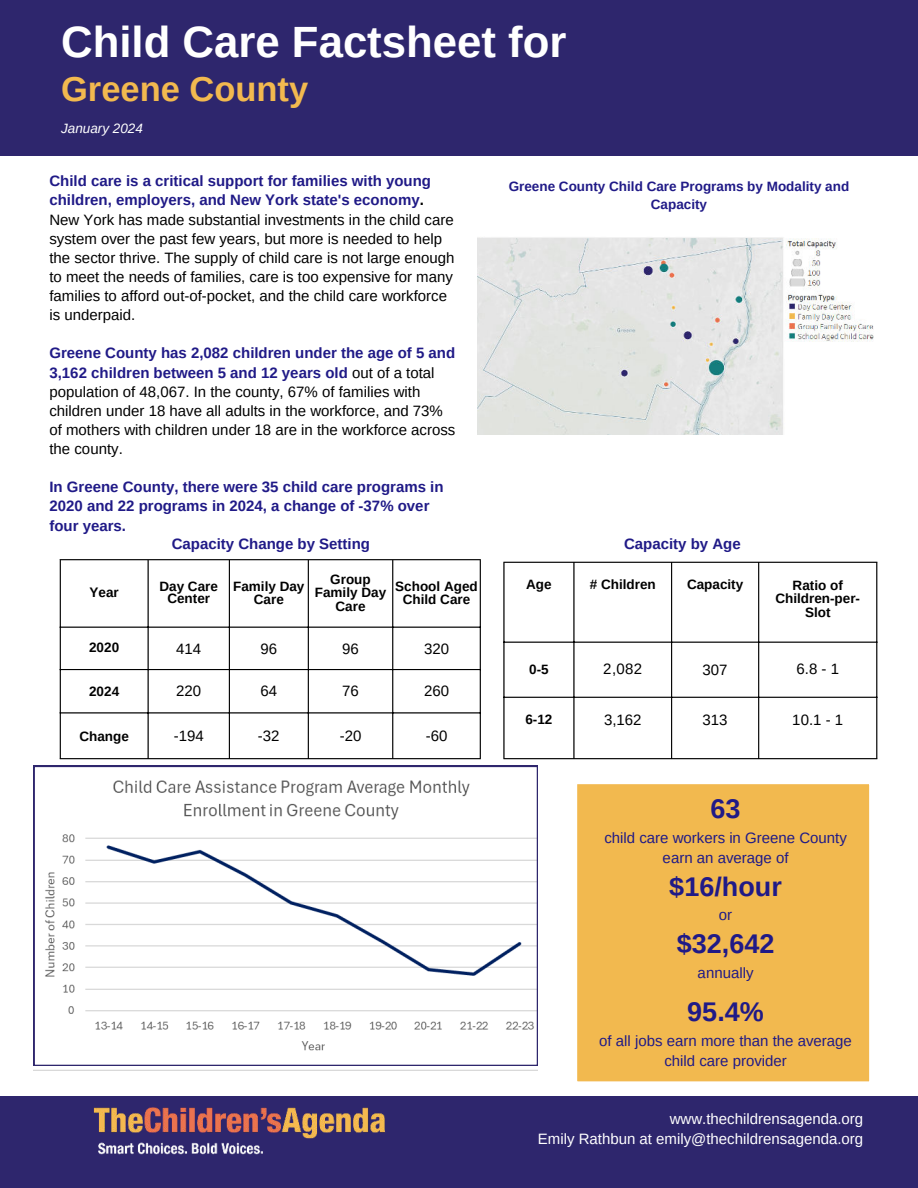
<style>
.page{position:relative;width:918px;height:1188px;background:#fff}
.page>*{position:absolute;margin:0;border:0;box-sizing:border-box;transform-origin:0 0}
.t1{font:700 43.8px "Arimo";color:#fff}
.t2{font:700 34.5px "Arimo";color:#f2b94f}
.t3{font:700 27px "Arimo";color:#201a87}
.t4{font:15px/19.2px "Arimo";color:#000}
.t5{font:700 15px/19.2px "Arimo";color:#201a87}
.t6{font:15px/20.2px "Arimo";color:#201a87;text-align:center}
.t7{font:15px/20.2px "Arimo";color:#fff;text-align:right}
.t8{font:700 13.5px/13.5px "Arimo";color:#000;text-align:center}
.t9{font:700 13.5px/18px "Arimo";color:#201a87;text-align:center}
.t10{font:italic 13.5px "Arimo";color:#fff}
.s1{font-weight:700;color:#201a87}
.s2{font-weight:700}
</style>
<div class="page">
<div style="left:0;top:1096px;width:918px;height:92px;background:#2e266d"></div>
<img style="left:93px;top:1107px;width:292px;height:48px">
<div style="left:0;top:0;width:918px;height:156px;background:#2e266d"></div>
<svg style="left:492px;top:561px;width:386px;height:205px"></svg>
<hr style="left:503px;top:563px;width:2px;height:195px;background:#000">
<hr style="left:573px;top:563px;width:2px;height:195px;background:#000">
<hr style="left:671px;top:563px;width:1px;height:195px;background:#000">
<hr style="left:758px;top:563px;width:1px;height:195px;background:#000">
<hr style="left:876px;top:563px;width:1px;height:195px;background:#000">
<hr style="left:503px;top:562px;width:374px;height:1px;background:#000">
<hr style="left:503px;top:642px;width:374px;height:1px;background:#000">
<hr style="left:503px;top:697px;width:374px;height:1px;background:#000">
<hr style="left:503px;top:758px;width:374px;height:1px;background:#000">
<svg style="left:51px;top:559px;width:440px;height:207px"></svg>
<hr style="left:60px;top:560px;width:1px;height:198px;background:#000">
<hr style="left:148px;top:560px;width:1px;height:198px;background:#000">
<hr style="left:229px;top:560px;width:1px;height:198px;background:#000">
<hr style="left:308px;top:560px;width:1px;height:198px;background:#000">
<hr style="left:392px;top:560px;width:1px;height:198px;background:#000">
<hr style="left:480px;top:560px;width:1px;height:198px;background:#000">
<hr style="left:60px;top:559px;width:421px;height:1px;background:#000">
<hr style="left:60px;top:627px;width:421px;height:1px;background:#000">
<hr style="left:60px;top:669px;width:421px;height:1px;background:#000">
<hr style="left:60px;top:712px;width:421px;height:2px;background:#000">
<hr style="left:60px;top:758px;width:421px;height:1px;background:#000">
<svg style="left:34px;top:766px;width:504px;height:300px"></svg>
<div style="left:577px;top:784px;width:293px;height:298px;background:#f2b94f"></div>
<img style="left:478px;top:237px;width:396px;height:197px">
<h1 class="t1" style="left:61px;top:12px;width:507px">Child Care Factsheet for</h1>
<h2 class="t2" style="left:61px;top:65px;width:249px">Greene County</h2>
<p class="t10" style="left:61px;top:119px;width:83px">January 2024</p>
<p class="t4" style="left:49px;top:172px;width:407px"><span class="s1">Child care is a critical support for families with young children, employers, and New York state's economy</span><span class="s2">.<br></span>New York has made substantial investments in the child care system over the past few years, but more is needed to help the sector thrive. The supply of child care is not large enough to meet the needs of families, care is too expensive for many families to afford out-of-pocket, and the child care workforce is underpaid.</p>
<p class="t4" style="left:49px;top:344px;width:407px"><span class="s1">Greene County has 2,082 children under the age of 5 and 3,162 children between 5 and 12 years old</span> out of a total population of 48,067. In the county, 67% of families with children under 18 have all adults in the workforce, and 73% of mothers with children under 18 are in the workforce across the county.</p>
<p class="t5" style="left:49px;top:478px;width:396px">In Greene County, there were 35 child care programs in<br>2020 and 22 programs in 2024, a change of -37% over four years.</p>
<p class="t9" style="left:509px;top:178px;width:342px">Greene County Child Care Programs by Modality and<br>Capacity</p>
<p class="t5" style="left:172px;top:534px;width:200px">Capacity Change by Setting</p>
<p class="t5" style="left:624px;top:534px;width:118px">Capacity by Age</p>
<p class="t8" style="left:90px;top:586px;width:31px">Year</p>
<p class="t8" style="left:159px;top:580px;width:60px;line-height:12.3px">Day Care<br>Center</p>
<p class="t8" style="left:233px;top:579px;width:73px">Family Day<br>Care</p>
<p class="t8" style="left:315px;top:573px;width:73px">Group<br>Family Day<br>Care</p>
<p class="t8" style="left:395px;top:579px;width:84px">School Aged<br>Child Care</p>
<p class="t8" style="left:89px;top:641px;width:32px">2020</p>
<p class="t4" style="left:176px;top:639px;width:27px">414</p>
<p class="t4" style="left:260px;top:639px;width:18px">96</p>
<p class="t4" style="left:342px;top:639px;width:18px">96</p>
<p class="t4" style="left:424px;top:639px;width:27px">320</p>
<p class="t8" style="left:89px;top:685px;width:32px">2024</p>
<p class="t4" style="left:176px;top:681px;width:27px">220</p>
<p class="t4" style="left:260px;top:681px;width:18px">64</p>
<p class="t4" style="left:342px;top:681px;width:18px">76</p>
<p class="t4" style="left:424px;top:681px;width:27px">260</p>
<p class="t8" style="left:79px;top:729px;width:51px">Change</p>
<p class="t4" style="left:174px;top:726px;width:32px">-194</p>
<p class="t4" style="left:258px;top:726px;width:23px">-32</p>
<p class="t4" style="left:340px;top:726px;width:23px">-20</p>
<p class="t4" style="left:426px;top:726px;width:23px">-60</p>
<p class="t8" style="left:526px;top:578px;width:27px">Age</p>
<p class="t8" style="left:590px;top:578px;width:68px"># Children</p>
<p class="t8" style="left:687px;top:578px;width:58px">Capacity</p>
<p class="t8" style="left:775px;top:579px;width:86px">Ratio of<br>Children-per-<br>Slot</p>
<p class="t8" style="left:529px;top:663px;width:21px">0-5</p>
<p class="t4" style="left:603px;top:660px;width:40px">2,082</p>
<p class="t4" style="left:703px;top:661px;width:27px">307</p>
<p class="t4" style="left:796px;top:660px;width:44px">6.8 - 1</p>
<p class="t8" style="left:525px;top:713px;width:29px">6-12</p>
<p class="t4" style="left:604px;top:711px;width:39px">3,162</p>
<p class="t4" style="left:703px;top:711px;width:27px">313</p>
<p class="t4" style="left:792px;top:711px;width:52px">10.1 - 1</p>
<h3 class="t3" style="left:711px;top:790px;width:32px">63</h3>
<p class="t6" style="left:604px;top:828px;width:244px">child care workers in Greene County earn an average of</p>
<h3 class="t3" style="left:669px;top:868px;width:114px">$16/hour</h3>
<p class="t6" style="left:719px;top:905px;width:15px">or</p>
<h3 class="t3" style="left:677px;top:925px;width:99px">$32,642</h3>
<p class="t6" style="left:698px;top:963px;width:57px">annually</p>
<h3 class="t3" style="left:687px;top:993px;width:78px">95.4%</h3>
<p class="t6" style="left:599px;top:1030px;width:254px">of all jobs earn more than the average child care provider</p>
<p class="t7" style="left:538px;top:1109px;width:327px">www.thechildrensagenda.org<br>Emily Rathbun at emily@thechildrensagenda.org</p>
</div>
